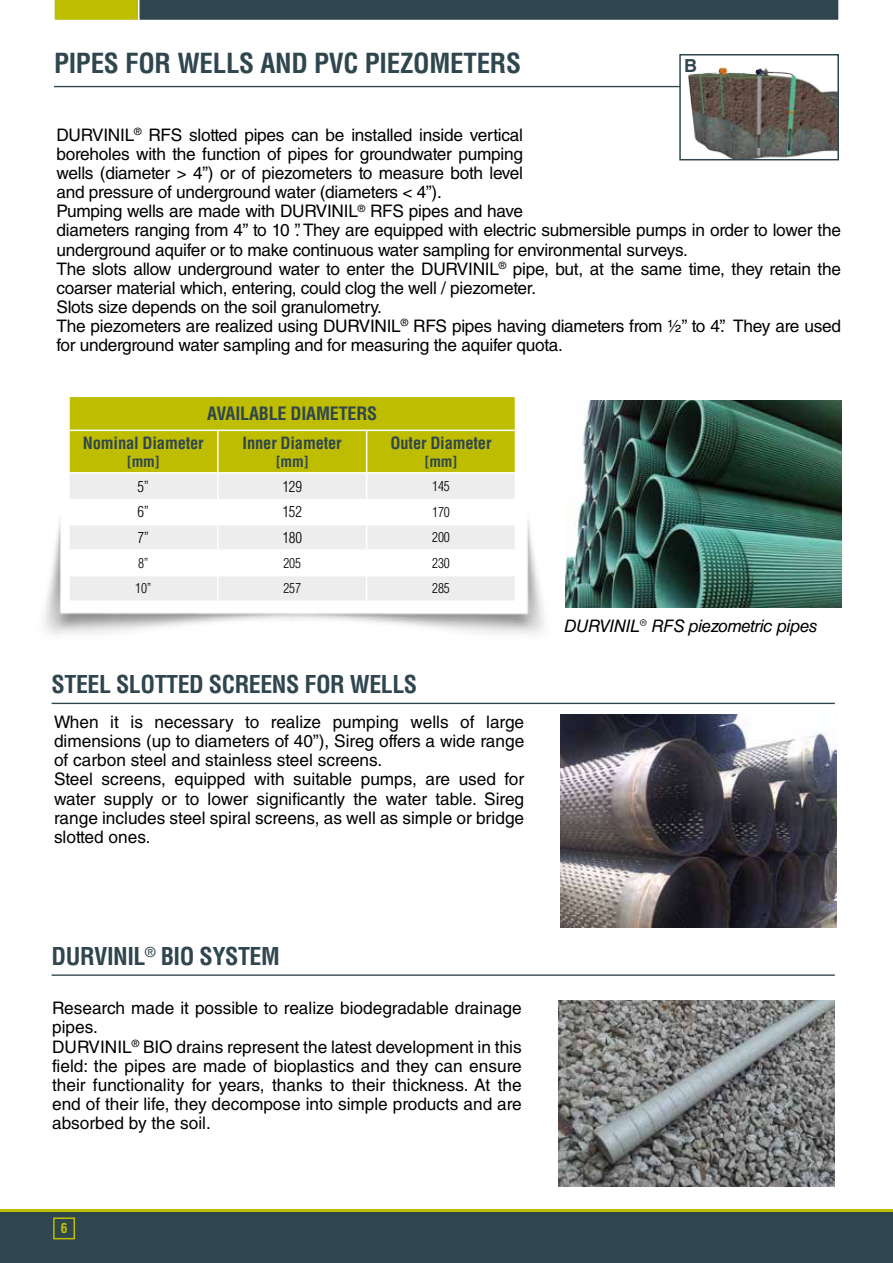
<style>
.page{position:relative;width:893px;height:1263px;background:#fff}
.page>*{position:absolute;margin:0;border:0;box-sizing:border-box;transform-origin:0 0}
.t1{font:700 condensed 27px "Helvetica LT Std";letter-spacing:-.01em;color:#2f464f}
.t2{font:700 condensed 24px "Helvetica LT Std";letter-spacing:-.02em;color:#2f464f}
.t3{font:700 condensed 18px "Helvetica LT Std";letter-spacing:-.01em;color:#2f464f}
.t4{font:700 18px "Helvetica LT Std";color:#2f464f}
.t5{font:17.25px/19.2px "Helvetica LT Std";letter-spacing:-.015em;color:#000}
.t6{font:italic 17.25px "Helvetica LT Std";letter-spacing:-.03em;color:#000}
.t7{font:700 condensed 16.5px "Helvetica LT Std";letter-spacing:-.01em;color:#2f464f}
.t8{font:300 condensed 15px "Helvetica LT Std";letter-spacing:-.01em;color:#000}
.t9{font:700 condensed 15px "Helvetica LT Std";color:#2f464f}
.t10{font:300 condensed 13.5px "Helvetica LT Std";letter-spacing:-.01em;color:#000}
.t11{font:700 condensed 13.5px "Helvetica LT Std";color:#bebd00}
</style>
<div class="page">
<img style="left:584px;top:400px;width:258px;height:207px">
<hr style="left:54px;top:86px;width:626px;height:1px;background:#2f464f">
<img style="left:560px;top:715px;width:277px;height:212px">
<img style="left:558px;top:1000px;width:277px;height:186px">
<hr style="left:52px;top:703px;width:783px;height:1px;background:#2f464f">
<img style="left:688px;top:67px;width:148px;height:90px">
<div style="left:679px;top:54px;width:160px;height:106px;border:2px solid #2f464f"></div>
<div style="left:0;top:1212px;width:893px;height:51px;background:#2f464f"></div>
<hr style="left:0;top:1209px;width:893px;height:3px;background:#bebd00">
<hr style="left:52px;top:974px;width:783px;height:2px;background:#2f464f">
<img style="left:44px;top:432px;width:540px;height:203px">
<hr style="left:68px;top:524px;width:150px;height:1px;background:#fff">
<hr style="left:68px;top:549px;width:150px;height:2px;background:#fff">
<hr style="left:68px;top:575px;width:150px;height:1px;background:#fff">
<svg style="left:70px;top:397px;width:446px;height:203px"></svg>
<hr style="left:68px;top:600px;width:150px;height:2px;background:#fff">
<hr style="left:218px;top:600px;width:149px;height:2px;background:#fff">
<hr style="left:367px;top:600px;width:149px;height:2px;background:#fff">
<hr style="left:68px;top:430px;width:150px;height:1px;background:#fff">
<hr style="left:68px;top:431px;width:2px;height:41px;background:#fff">
<hr style="left:68px;top:472px;width:150px;height:2px;background:#fff">
<hr style="left:218px;top:430px;width:149px;height:1px;background:#fff">
<hr style="left:217px;top:431px;width:2px;height:41px;background:#fff">
<hr style="left:218px;top:472px;width:149px;height:2px;background:#fff">
<hr style="left:515px;top:397px;width:1px;height:33px;background:#fff">
<hr style="left:367px;top:430px;width:149px;height:1px;background:#fff">
<hr style="left:366px;top:431px;width:1px;height:41px;background:#fff">
<hr style="left:367px;top:472px;width:149px;height:2px;background:#fff">
<hr style="left:515px;top:431px;width:1px;height:41px;background:#fff">
<hr style="left:68px;top:474px;width:2px;height:25px;background:#fff">
<hr style="left:68px;top:499px;width:2px;height:25px;background:#fff">
<hr style="left:68px;top:525px;width:2px;height:24px;background:#fff">
<hr style="left:68px;top:551px;width:2px;height:24px;background:#fff">
<hr style="left:68px;top:576px;width:2px;height:24px;background:#fff">
<svg style="left:54px;top:0;width:785px;height:20px;background:#415549"></svg>
<div style="left:53px;top:1217px;width:22px;height:22px;border:2px solid #bebd00"></div>
<h1 class="t1" style="left:54px;top:47px;width:469px">PIPES FOR WELLS AND PVC PIEZOMETERS</h1>
<p class="t4" style="left:684px;top:55px;width:14px">B</p>
<p class="t5" style="left:56px;top:125px;width:786px">DURVINIL<sup>®</sup> RFS slotted pipes can be installed inside vertical<br>boreholes with the function of pipes for groundwater pumping<br>wells (diameter &gt; 4”) or of piezometers to measure both level<br>and pressure of underground water (diameters &lt; 4”).<br>Pumping wells are made with DURVINIL<sup>®</sup> RFS pipes and have<br>diameters ranging from 4” to 10 ”. They are equipped with electric submersible pumps in order to lower the underground aquifer or to make continuous water sampling for environmental surveys.<br>The slots allow underground water to enter the DURVINIL<sup>®</sup> pipe, but, at the same time, they retain the coarser material which, entering, could clog the well / piezometer.<br>Slots size depends on the soil granulometry.<br>The piezometers are realized using DURVINIL<sup>®</sup> RFS pipes having diameters from ½” to 4”. They are used for underground water sampling and for measuring the aquifer quota.</p>
<p class="t3" style="left:207px;top:402px;width:171px">AVAILABLE DIAMETERS</p>
<p class="t7" style="left:83px;top:432px;width:122px">Nominal Diameter</p>
<p class="t9" style="left:127px;top:452px;width:34px">[mm]</p>
<p class="t7" style="left:243px;top:432px;width:101px">Inner Diameter</p>
<p class="t9" style="left:276px;top:452px;width:34px">[mm]</p>
<p class="t7" style="left:391px;top:432px;width:102px">Outer Diameter</p>
<p class="t9" style="left:425px;top:452px;width:34px">[mm]</p>
<p class="t8" style="left:138px;top:477px;width:13px">5”</p>
<p class="t8" style="left:282px;top:477px;width:21px">129</p>
<p class="t10" style="left:432px;top:478px;width:19px">145</p>
<p class="t8" style="left:138px;top:502px;width:13px">6”</p>
<p class="t8" style="left:282px;top:502px;width:21px">152</p>
<p class="t10" style="left:432px;top:503px;width:19px">170</p>
<p class="t8" style="left:138px;top:528px;width:13px">7”</p>
<p class="t8" style="left:282px;top:528px;width:21px">180</p>
<p class="t10" style="left:432px;top:529px;width:19px">200</p>
<p class="t10" style="left:138px;top:554px;width:12px">8”</p>
<p class="t10" style="left:283px;top:554px;width:19px">205</p>
<p class="t10" style="left:432px;top:554px;width:19px">230</p>
<p class="t10" style="left:135px;top:580px;width:18px">10”</p>
<p class="t10" style="left:283px;top:580px;width:19px">257</p>
<p class="t10" style="left:432px;top:580px;width:19px">285</p>
<h2 class="t2" style="left:52px;top:669px;width:367px">STEEL SLOTTED SCREENS FOR WELLS</h2>
<p class="t5" style="left:54px;top:712px;width:472px">When it is necessary to realize pumping wells of large dimensions (up to diameters of 40”), Sireg offers a wide range of carbon steel and stainless steel screens.<br>Steel screens, equipped with suitable pumps, are used for water supply or to lower significantly the water table. Sireg range includes steel spiral screens, as well as simple or bridge slotted ones.</p>
<p class="t6" style="left:564px;top:616px;width:255px">DURVINIL® RFS piezometric pipes</p>
<h2 class="t2" style="left:52px;top:941px;width:230px">DURVINIL<sup>®</sup> BIO SYSTEM</h2>
<p class="t5" style="left:52px;top:998px;width:471px">Research made it possible to realize biodegradable drainage pipes.<br>DURVINIL<sup>®</sup> BIO drains represent the latest development in this field: the pipes are made of bioplastics and they can ensure their functionality for years, thanks to their thickness. At the end of their life, they decompose into simple products and are absorbed by the soil.</p>
<p class="t11" style="left:61px;top:1220px;width:8px">6</p>
</div>
